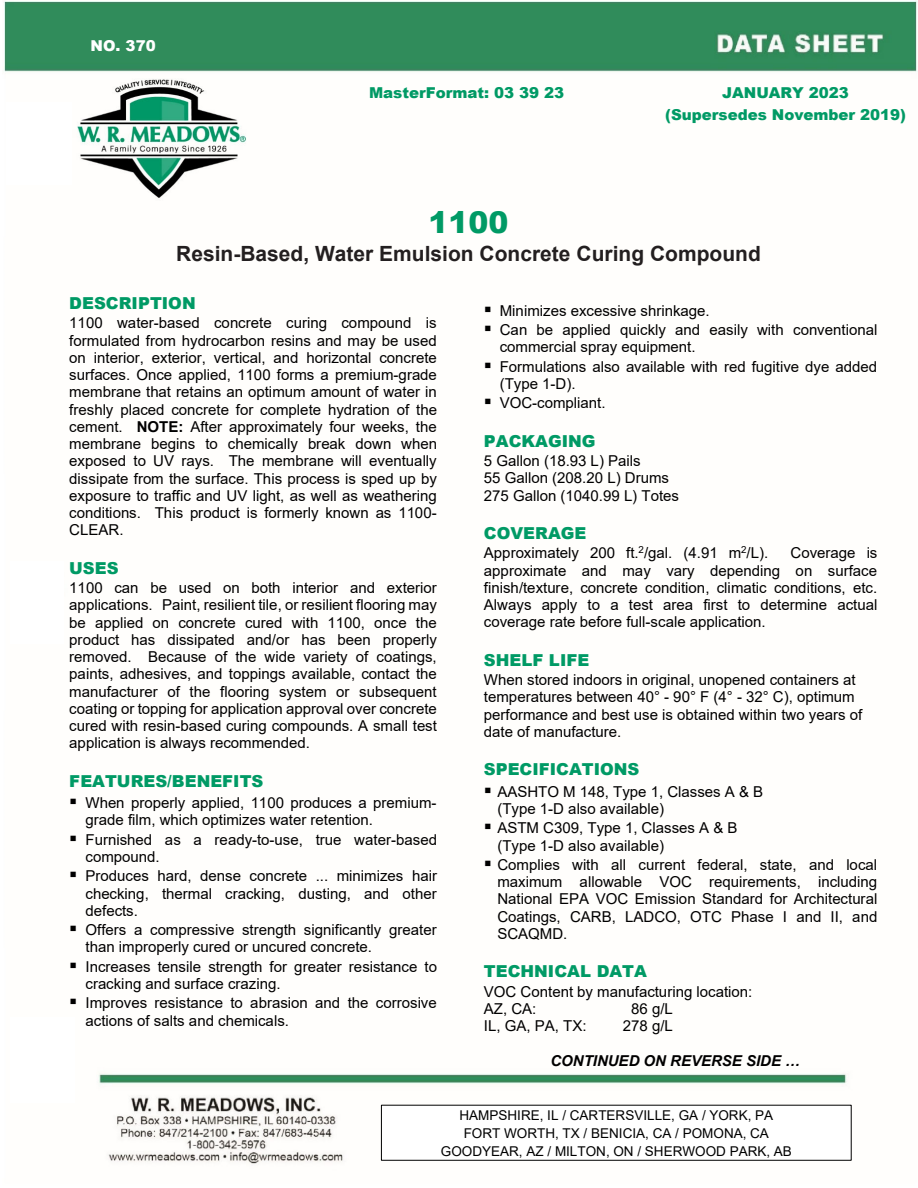
<style>
.page{position:relative;width:918px;height:1188px;background:#fff}
.page>*{position:absolute;margin:0;border:0;box-sizing:border-box;transform-origin:0 0}
.t1{font:900 30px "Arial";color:#009a65}
.t2{font:700 21px "Arial";color:#231f20}
.t3{font:900 16.5px "Arial";color:#009a65}
.t4{font:15px/17.2px "Arial";color:#000}
.t5{font:900 15px/21.1px "Arial";color:#009a65;text-align:center}
.t6{font:italic 700 15px "Arial";color:#000}
.t7{font:900 15px "Arial";color:#fff}
.t8{font:13.5px/17.9px "Arial";color:#000;text-align:center}
.s1{font-weight:700}
</style>
<div class="page">
<img style="left:3px;top:0;width:914px;height:1164px">
<div style="left:381px;top:1105px;width:470px;height:55px;background:#fff"></div>
<div style="left:381px;top:1105px;width:471px;height:56px;border:1px solid #000"></div>
<div style="left:6px;top:102px;width:66px;height:82px;background:#fff"></div>
<div style="left:10px;top:561px;width:54px;height:83px;background:#fff"></div>
<div style="left:10px;top:1017px;width:65px;height:85px;background:#fff"></div>
<svg style="left:71px;top:799px;width:5px;height:5px"></svg>
<svg style="left:71px;top:836px;width:5px;height:5px"></svg>
<svg style="left:71px;top:872px;width:5px;height:5px"></svg>
<svg style="left:71px;top:926px;width:5px;height:5px"></svg>
<svg style="left:71px;top:963px;width:5px;height:5px"></svg>
<svg style="left:71px;top:999px;width:5px;height:6px"></svg>
<svg style="left:485px;top:306px;width:6px;height:6px"></svg>
<svg style="left:485px;top:326px;width:6px;height:5px"></svg>
<svg style="left:485px;top:362px;width:6px;height:6px"></svg>
<svg style="left:485px;top:399px;width:6px;height:5px"></svg>
<svg style="left:485px;top:788px;width:6px;height:5px"></svg>
<svg style="left:485px;top:824px;width:6px;height:5px"></svg>
<svg style="left:485px;top:861px;width:6px;height:5px"></svg>
<p class="t7" style="left:91px;top:35px;width:67px">NO. 370</p>
<p class="t5" style="left:369px;top:82px;width:197px">MasterFormat: 03 39 23</p>
<p class="t5" style="left:665px;top:82px;width:242px">JANUARY 2023<br>(Supersedes November 2019)</p>
<h1 class="t1" style="left:429px;top:201px;width:82px">1100</h1>
<h2 class="t2" style="left:176px;top:239px;width:586px">Resin-Based, Water Emulsion Concrete Curing Compound</h2>
<p class="t3" style="left:69px;top:291px;width:128px">DESCRIPTION</p>
<p class="t4" style="left:69px;top:314px;width:369px;text-align:justify">1100 water-based concrete curing compound is formulated from hydrocarbon resins and may be used on interior, exterior, vertical, and horizontal concrete surfaces. Once applied, 1100 forms a premium-grade membrane that retains an optimum amount of water in freshly placed concrete for complete hydration of the cement. <span class="s1">NOTE:</span> After approximately four weeks, the membrane begins to chemically break down when exposed to UV rays. The membrane will eventually dissipate from the surface. This process is sped up by exposure to traffic and UV light, as well as weathering conditions. This product is formerly known as 1100- CLEAR.</p>
<p class="t3" style="left:69px;top:556px;width:51px">USES</p>
<p class="t4" style="left:69px;top:579px;width:369px;text-align:justify">1100 can be used on both interior and exterior applications. Paint, resilient tile, or resilient flooring may be applied on concrete cured with 1100, once the product has dissipated and/or has been properly removed. Because of the wide variety of coatings, paints, adhesives, and toppings available, contact the manufacturer of the flooring system or subsequent coating or topping for application approval over concrete cured with resin-based curing compounds. A small test application is always recommended.</p>
<p class="t3" style="left:69px;top:769px;width:196px">FEATURES/BENEFITS</p>
<p class="t4" style="left:86px;top:794px;width:353px">When properly applied, 1100 produces a premium&shy;grade film, which optimizes water retention.</p>
<p class="t4" style="left:86px;top:831px;width:353px">Furnished as a ready-to-use, true water-based compound.</p>
<p class="t4" style="left:86px;top:867px;width:353px;text-align:justify">Produces hard, dense concrete ... minimizes hair checking, thermal cracking, dusting, and other defects.</p>
<p class="t4" style="left:86px;top:921px;width:353px">Offers a compressive strength significantly greater than improperly cured or uncured concrete.</p>
<p class="t4" style="left:86px;top:958px;width:353px">Increases tensile strength for greater resistance to cracking and surface crazing.</p>
<p class="t4" style="left:86px;top:994px;width:353px">Improves resistance to abrasion and the corrosive actions of salts and chemicals.</p>
<p class="t4" style="left:500px;top:301px;width:379px;line-height:19.4px">Minimizes excessive shrinkage.<br>Can be applied quickly and easily with conventional</p>
<p class="t4" style="left:500px;top:337px;width:379px;line-height:19.4px">commercial spray equipment.<br>Formulations also available with red fugitive dye added</p>
<p class="t4" style="left:500px;top:374px;width:107px;line-height:19.4px">(Type 1-D).<br>VOC-compliant.</p>
<p class="t3" style="left:484px;top:429px;width:113px">PACKAGING</p>
<p class="t4" style="left:484px;top:452px;width:197px">5 Gallon (18.93 L) Pails<br>55 Gallon (208.20 L) Drums<br>275 Gallon (1040.99 L) Totes</p>
<p class="t3" style="left:484px;top:521px;width:104px">COVERAGE</p>
<p class="t4" style="left:484px;top:544px;width:286px">Approximately 200 ft.<sup>2</sup>/gal. (4.91 m<sup>2</sup>/L).</p>
<p class="t4" style="left:484px;top:544px;width:395px;text-align:justify;text-indent:307px">Coverage is approximate and may vary depending on surface finish/texture, concrete condition, climatic conditions, etc.<br>Always apply to a test area first to determine actual coverage rate before full-scale application.</p>
<p class="t3" style="left:484px;top:648px;width:107px">SHELF LIFE</p>
<p class="t4" style="left:484px;top:671px;width:380px">When stored indoors in original, unopened containers at temperatures between 40° - 90° F (4° - 32° C), optimum performance and best use is obtained within two years of date of manufacture.</p>
<p class="t3" style="left:484px;top:758px;width:157px">SPECIFICATIONS</p>
<p class="t4" style="left:497px;top:783px;width:267px">AASHTO M 148, Type 1, Classes A &amp; B (Type 1-D also available)</p>
<p class="t4" style="left:497px;top:819px;width:242px">ASTM C309, Type 1, Classes A &amp; B (Type 1-D also available)</p>
<p class="t4" style="left:497px;top:856px;width:381px;text-align:justify">Complies with all current federal, state, and local maximum allowable VOC requirements, including National EPA VOC Emission Standard for Architectural Coatings, CARB, LADCO, OTC Phase I and II, and SCAQMD.</p>
<p class="t3" style="left:484px;top:960px;width:165px">TECHNICAL DATA</p>
<p class="t4" style="left:484px;top:983px;width:270px">VOC Content by manufacturing location:<br>AZ, CA:</p>
<p class="t4" style="left:631px;top:1000px;width:43px">86 g/L</p>
<p class="t4" style="left:484px;top:1017px;width:104px">IL, GA, PA, TX:</p>
<p class="t4" style="left:623px;top:1017px;width:52px">278 g/L</p>
<p class="t6" style="left:550px;top:1051px;width:251px">CONTINUED ON REVERSE SIDE …</p>
<p class="t8" style="left:441px;top:1107px;width:353px">HAMPSHIRE, IL / CARTERSVILLE, GA / YORK, PA<br>FORT WORTH, TX / BENICIA, CA / POMONA, CA<br>GOODYEAR, AZ / MILTON, ON / SHERWOOD PARK, AB</p>
</div>
